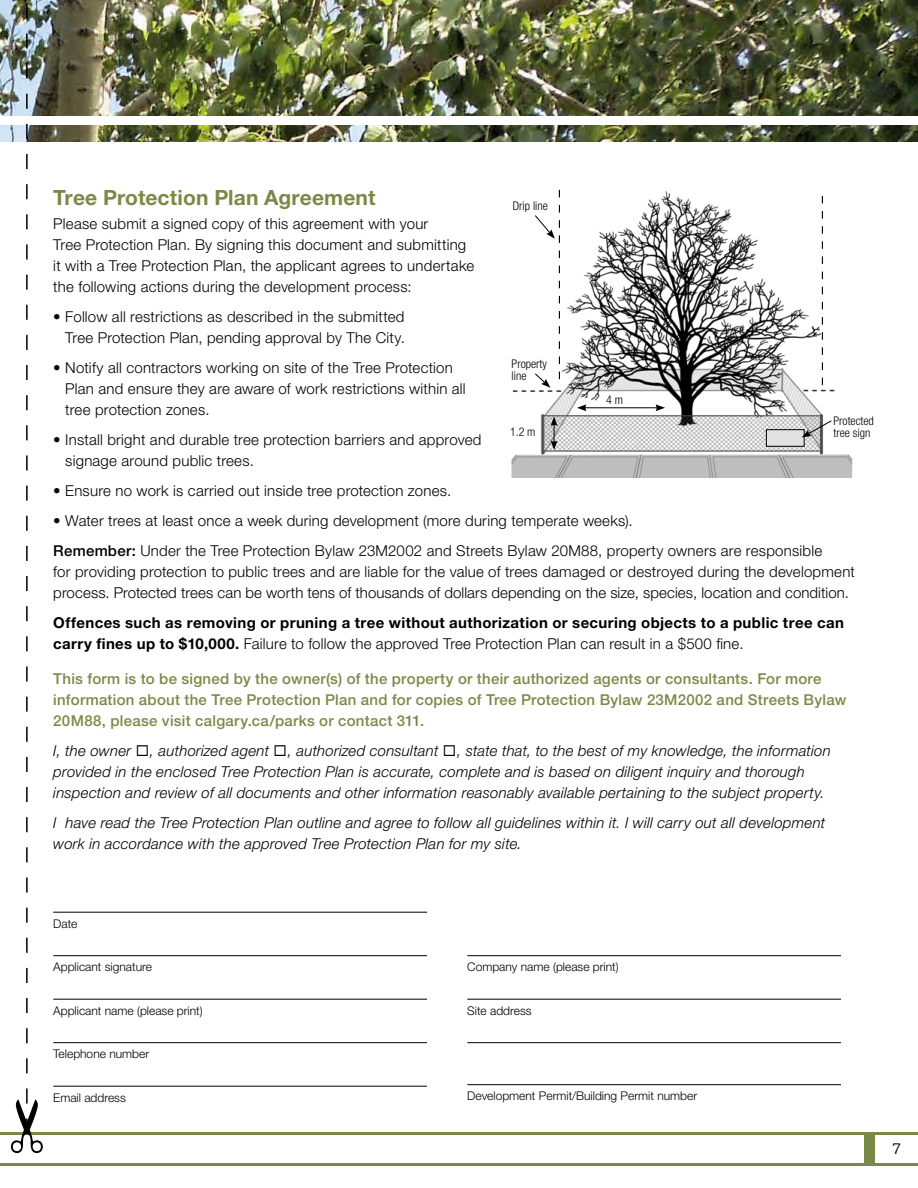
<style>
.page{position:relative;width:918px;height:1188px;background:#fff}
.page>*{position:absolute;margin:0;border:0;box-sizing:border-box;transform-origin:0 0}
.t1{font:700 21px "Helvetica Neue LT Std";letter-spacing:.005em;color:#7a8a46}
.t2{font:16.5px "Chaparral Pro";color:#000}
.t3{font:300 15px/21px "Helvetica Neue LT Std";letter-spacing:.015em;color:#000}
.t4{font:italic 300 15px/21px "Helvetica Neue LT Std";letter-spacing:.015em;color:#000}
.t5{font:500 15px/21px "Helvetica Neue LT Std";letter-spacing:.015em;color:#7a8a46}
.t6{font:700 15px/21px "Helvetica Neue LT Std";letter-spacing:.025em;color:#000}
.t7{font:300 12px "Helvetica Neue LT Std";color:#000}
.t8{font:300 condensed 12px/12px "Helvetica Neue LT Std";color:#000}
.s1{font-weight:500}
.s2{font-weight:300}
</style>
<div class="page">
<img style="left:0;top:0;width:918px;height:141px">
<div style="left:0;top:117px;width:918px;height:8px;background:#fff"></div>
<hr style="left:0;top:1163px;width:918px;height:3px;background:#7a8a46">
<div style="left:864px;top:1133px;width:11px;height:33px;background:#7a8a46"></div>
<hr style="left:0;top:1132px;width:918px;height:3px;background:#7a8a46">
<svg style="left:11px;top:0;width:32px;height:1153px"></svg>
<img style="left:511px;top:191px;width:342px;height:287px">
<svg style="left:822px;top:196px;width:1px;height:189px"></svg>
<svg style="left:551px;top:417px;width:7px;height:33px"></svg>
<hr style="left:584px;top:407px;width:74px;height:1px;background:#000">
<svg style="left:577px;top:404px;width:9px;height:7px"></svg>
<svg style="left:656px;top:404px;width:9px;height:7px"></svg>
<svg style="left:534px;top:190px;width:26px;height:198px"></svg>
<div style="left:766px;top:430px;width:38px;height:16px;background:#e1e1e1"></div>
<div style="left:766px;top:429px;width:39px;height:18px;border:1px solid #000"></div>
<svg style="left:802px;top:420px;width:30px;height:18px"></svg>
<hr style="left:53px;top:912px;width:374px;height:1px;background:#000">
<hr style="left:53px;top:955px;width:374px;height:1px;background:#000">
<hr style="left:53px;top:999px;width:374px;height:1px;background:#000">
<hr style="left:53px;top:1042px;width:374px;height:1px;background:#000">
<hr style="left:53px;top:1086px;width:374px;height:1px;background:#000">
<hr style="left:467px;top:955px;width:374px;height:1px;background:#000">
<hr style="left:467px;top:999px;width:374px;height:1px;background:#000">
<hr style="left:467px;top:1042px;width:374px;height:1px;background:#000">
<hr style="left:467px;top:1084px;width:374px;height:1px;background:#000">
<h1 class="t1" style="left:53px;top:184px;width:324px">Tree Protection Plan Agreement</h1>
<p class="t3" style="left:53px;top:213px;width:422px">Please submit a signed copy of this agreement with your<br>Tree Protection Plan. By signing this document and submitting it with a Tree Protection Plan, the applicant agrees to undertake the following actions during the development process:</p>
<p class="t3" style="left:53px;top:306px;width:353px;text-align:right">• Follow all restrictions as described in the submitted<br>Tree Protection Plan, pending approval by The City.</p>
<p class="t3" style="left:65px;top:357px;width:402px;text-indent:-12px">• Notify all contractors working on site of the Tree Protection<br>Plan and ensure they are aware of work restrictions within all tree protection zones.</p>
<p class="t3" style="left:65px;top:429px;width:418px;text-indent:-12px">• Install bright and durable tree protection barriers and approved signage around public trees.</p>
<p class="t3" style="left:53px;top:480px;width:400px">• Ensure no work is carried out inside tree protection zones.</p>
<p class="t3" style="left:53px;top:505px;width:770px;line-height:30px">• Water trees at least once a week during development (more during temperate weeks).<br><span class="s1">Remember:</span> Under the Tree Protection Bylaw 23M2002 and Streets Bylaw 20M88, property owners are responsible</p>
<p class="t3" style="left:53px;top:561px;width:803px">for providing protection to public trees and are liable for the value of trees damaged or destroyed during the development process. Protected trees can be worth tens of thousands of dollars depending on the size, species, location and condition.</p>
<p class="t6" style="left:53px;top:612px;width:792px">Offences such as removing or pruning a tree without authorization or securing objects to a public tree can carry fines up to $10,000. <span class="s2">Failure to follow the approved Tree Protection Plan can result in a $500 fine.</span></p>
<p class="t5" style="left:53px;top:668px;width:795px">This form is to be signed by the owner(s) of the property or their authorized agents or consultants. For more information about the Tree Protection Plan and for copies of Tree Protection Bylaw 23M2002 and Streets Bylaw<br>20M88, please visit calgary.ca/parks or contact 311.</p>
<p class="t4" style="left:53px;top:740px;width:779px">I, the owner ◻, authorized agent ◻, authorized consultant ◻, state that, to the best of my knowledge, the information provided in the enclosed Tree Protection Plan is accurate, complete and is based on diligent inquiry and thorough inspection and review of all documents and other information reasonably available pertaining to the subject property.</p>
<p class="t4" style="left:53px;top:812px;width:773px">I have read the Tree Protection Plan outline and agree to follow all guidelines within it. I will carry out all development work in accordance with the approved Tree Protection Plan for my site.</p>
<p class="t8" style="left:513px;top:199px;width:37px">Drip line</p>
<p class="t8" style="left:512px;top:357px;width:37px">Property line</p>
<p class="t8" style="left:606px;top:394px;width:18px">4 m</p>
<p class="t8" style="left:834px;top:415px;width:42px">Protected</p>
<p class="t8" style="left:510px;top:425px;width:27px">1.2 m</p>
<p class="t8" style="left:834px;top:427px;width:38px">tree sign</p>
<p class="t7" style="left:53px;top:916px;width:26px">Date</p>
<p class="t7" style="left:53px;top:959px;width:100px">Applicant signature</p>
<p class="t7" style="left:53px;top:1003px;width:151px">Applicant name (please print)</p>
<p class="t7" style="left:53px;top:1046px;width:97px">Telephone number</p>
<p class="t7" style="left:53px;top:1090px;width:74px">Email address</p>
<p class="t7" style="left:467px;top:959px;width:153px">Company name (please print)</p>
<p class="t7" style="left:467px;top:1003px;width:66px">Site address</p>
<p class="t7" style="left:467px;top:1088px;width:231px">Development Permit/Building Permit number</p>
<p class="t2" style="left:892px;top:1139px;width:10px">7</p>
</div>
